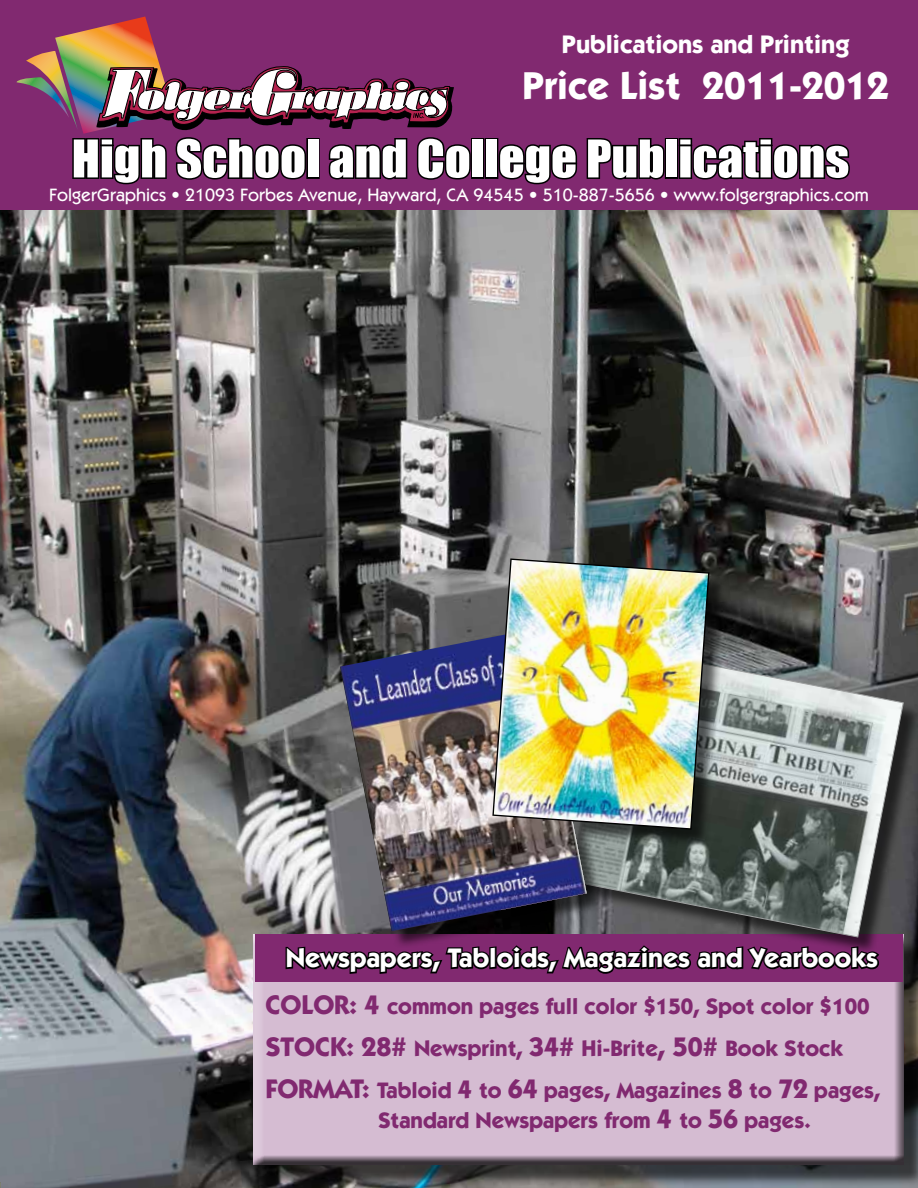
<style>
.page{position:relative;width:918px;height:1188px;background:#fff}
.page>*{position:absolute;margin:0;border:0;box-sizing:border-box;transform-origin:0 0}
.t1{font:48px "Impact";color:#fff;scale:1.06 1}
.t2{font:700 39px "Itc Kabel";color:#fff}
.t3{font:700 27px "Itc Kabel";color:#fff}
.t4{font:700 27px "Itc Kabel";color:#812970}
.t5{font:700 25.5px "Itc Kabel";color:#fff}
.t6{font:700 22.5px/30px "Itc Kabel";color:#812970}
.t7{font:500 18px "Itc Kabel";color:#fff}
.s1{font-size:27px}
.s2{font-size:25.5px}
</style>
<div class="page">
<img style="left:0;top:210px;width:918px;height:978px">
<div style="left:0;top:0;width:918px;height:210px;background:#812970"></div>
<svg style="left:16px;top:16px;width:455px;height:169px"></svg>
<div style="left:471px;top:138px;width:13px;height:41px;border:3px solid #000"></div>
<div style="left:485px;top:138px;width:13px;height:41px;border:3px solid #000"></div>
<svg style="left:497px;top:142px;width:81px;height:43px"></svg>
<svg style="left:586px;top:138px;width:79px;height:42px"></svg>
<div style="left:665px;top:138px;width:13px;height:41px;border:3px solid #000"></div>
<svg style="left:677px;top:138px;width:173px;height:42px"></svg>
<div style="left:259px;top:940px;width:659px;height:247px;background:#000;opacity:.6"></div>
<div style="left:253px;top:934px;width:652px;height:232px;background:#000;opacity:.75"></div>
<div style="left:255px;top:934px;width:648px;height:48px;background:#812970"></div>
<svg style="left:284px;top:925px;width:595px;height:49px"></svg>
<div style="left:560px;top:646px;width:358px;height:309px;background:#000;opacity:.6"></div>
<svg style="left:727px;top:644px;width:177px;height:294px;background:#7b8180"></svg>
<div style="left:342px;top:560px;width:385px;height:388px;background:#000;opacity:.6"></div>
<img style="left:340px;top:629px;width:246px;height:302px">
<img style="left:501px;top:830px;width:86px;height:80px">
<img style="left:492px;top:558px;width:217px;height:272px">
<p class="t5" style="left:562px;top:28px;width:289px">Publications and Printing</p>
<h2 class="t2" style="left:523px;top:62px;width:368px">Price List 2011-2012</h2>
<h1 class="t1" style="left:72px;top:121px;width:735px">High School and College Publications</h1>
<p class="t7" style="left:49px;top:185px;width:821px">FolgerGraphics • 21093 Forbes Avenue, Hayward, CA 94545 • 510-887-5656 • www.folgergraphics.com</p>
<p class="t3" style="left:286px;top:942px;width:594px">Newspapers, Tabloids, Magazines and Yearbooks</p>
<p class="t4" style="left:265px;top:988px;width:34px">Color</p>
<p class="t6" style="left:350px;top:991px;width:522px"><span class="s1">: 4</span> common pages full color $150, Spot color $100</p>
<p class="t4" style="left:266px;top:1030px;width:33px">Stock</p>
<p class="t6" style="left:347px;top:1033px;width:498px"><span class="s1">: 28#</span> Newsprint, <span class="s1">34#</span> Hi-Brite<span class="s1">, 50#</span> Book Stock</p>
<p class="t4" style="left:266px;top:1072px;width:31px">Format</p>
<p class="t6" style="left:378px;top:1075px;width:504px;text-indent:-16px"><span class="s1">:</span> Tabloid <span class="s2">4</span> to <span class="s1">64</span> pages, Magazines <span class="s1">8</span> to <span class="s1">72</span> pages,<br>Standard Newspapers from <span class="s1">4</span> to <span class="s1">56</span> pages.</p>
</div>
